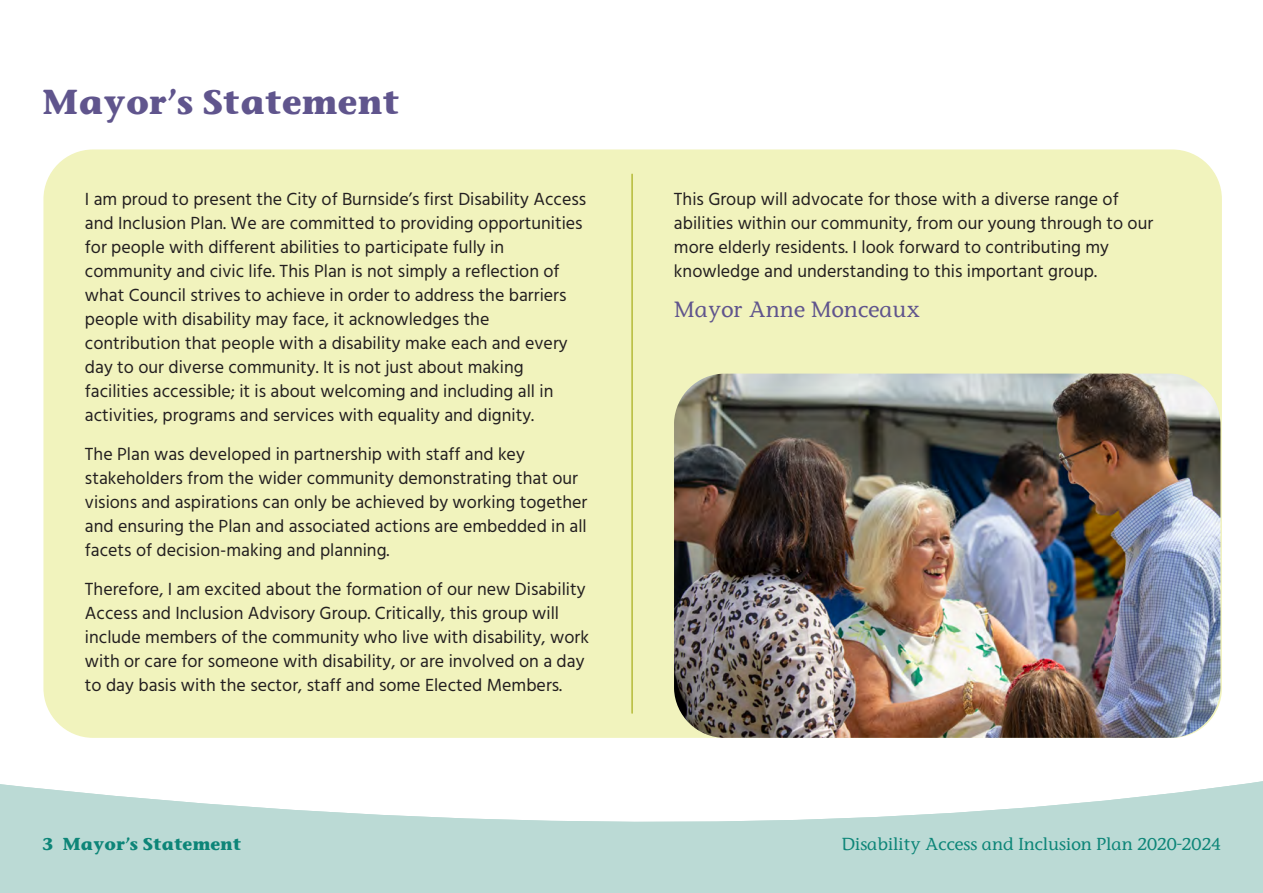
<style>
.page{position:relative;width:1263px;height:893px;background:#fff}
.page>*{position:absolute;margin:0;border:0;box-sizing:border-box;transform-origin:0 0}
.t1{font:700 33px "Stone Inf";color:#60558d}
.t2{font:500 21px "Stone Inf";color:#60558d}
.t3{font:18px/24px "Hind";color:#231f20}
.t4{font:500 16.5px "Stone Inf";color:#0d8578}
.t5{font:700 16.5px "Stone Inf";color:#0d8578}
</style>
<div class="page">
<div style="left:43px;top:149px;width:1179px;height:589px;background:#f1f3bd;border-radius:50px"></div>
<hr style="left:631px;top:174px;width:2px;height:539px;background:#b3b834">
<svg style="left:0;top:781px;width:1263px;height:112px;fill:#bbdad5"></svg>
<img style="left:674px;top:374px;width:546px;height:364px">
<h1 class="t1" style="left:42px;top:80px;width:359px">Mayor’s Statement</h1>
<p class="t3" style="left:85px;top:188px;width:503px">I am proud to present the City of Burnside’s first Disability Access and Inclusion Plan. We are committed to providing opportunities for people with different abilities to participate fully in community and civic life. This Plan is not simply a reflection of what Council strives to achieve in order to address the barriers people with disability may face, it acknowledges the contribution that people with a disability make each and every day to our diverse community. It is not just about making facilities accessible; it is about welcoming and including all in activities, programs and services with equality and dignity.</p>
<p class="t3" style="left:85px;top:443px;width:504px">The Plan was developed in partnership with staff and key stakeholders from the wider community demonstrating that our visions and aspirations can only be achieved by working together and ensuring the Plan and associated actions are embedded in all facets of decision-making and planning.</p>
<p class="t3" style="left:85px;top:578px;width:505px">Therefore, I am excited about the formation of our new Disability Access and Inclusion Advisory Group. Critically, this group will include members of the community who live with disability, work with or care for someone with disability, or are involved on a day to day basis with the sector, staff and some Elected Members.</p>
<p class="t3" style="left:674px;top:188px;width:481px">This Group will advocate for those with a diverse range of abilities within our community, from our young through to our more elderly residents. I look forward to contributing my knowledge and understanding to this important group.</p>
<p class="t2" style="left:674px;top:296px;width:248px">Mayor Anne Monceaux</p>
<p class="t5" style="left:43px;top:833px;width:200px">3 Mayor’s Statement</p>
<p class="t4" style="left:842px;top:834px;width:381px">Disability Access and Inclusion Plan 2020-2024</p>
</div>
